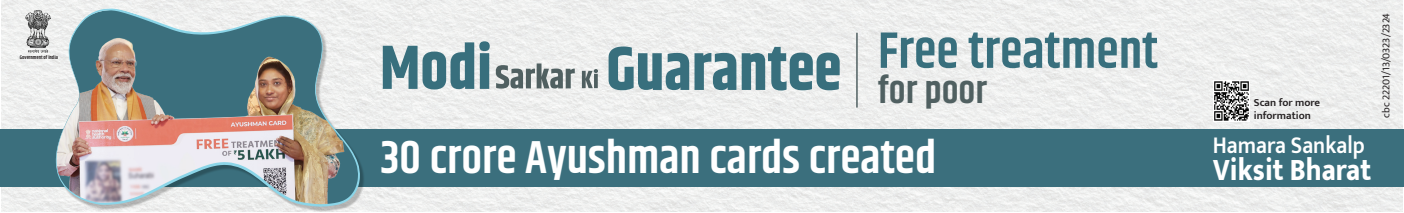
<style>
.page{position:relative;width:1404px;height:213px;background:#fff}
.page>*{position:absolute;margin:0;border:0;box-sizing:border-box;transform-origin:0 0}
.t1{font:600 51.45px "Khand";color:#386f7d}
.t2{font:600 46.5px "Khand";color:#fff}
.t3{font:600 37.8px "Khand";color:#506061}
.t4{font:800 31.2px "Mukta";color:#fff;scale:.88 1}
.t5{font:600 24.75px "Mukta";color:#fff;scale:.88 1}
.t6{font:600 10.95px/13.2px "Mukta";color:#231f20}
.t7{font:10.5px "Mukta";color:#231f20}
.t8{font:600 5.1px "Khand";color:#231f20}
</style>
<div class="page">
<img style="left:1px;top:0;width:1401px;height:211px">
<img style="left:1212px;top:80px;width:37px;height:41px">
<div style="left:0;top:129px;width:1403px;height:58px;background:#3b6f7d"></div>
<hr style="left:856px;top:33px;width:1px;height:74px;background:#506061">
<svg style="left:383px;top:41px;width:106px;height:48px"></svg>
<svg style="left:496px;top:63px;width:78px;height:25px"></svg>
<svg style="left:582px;top:69px;width:16px;height:19px"></svg>
<svg style="left:608px;top:46px;width:231px;height:44px"></svg>
<img style="left:56px;top:9px;width:309px;height:203px">
<svg style="left:23px;top:9px;width:338px;height:197px"></svg>
<img style="left:39px;top:10px;width:17px;height:196px">
<img style="left:56px;top:8px;width:304px;height:198px">
<p class="t8" style="left:20px;top:54px;width:39px">Government of India</p>
<p class="t1" style="left:877px;top:16px;width:282px">Free treatment</p>
<p class="t3" style="left:877px;top:65px;width:111px">for poor</p>
<p class="t2" style="left:380px;top:127px;width:557px">30 crore Ayushman cards created</p>
<p class="t6" style="left:1253px;top:95px;width:68px">Scan for more information</p>
<p class="t5" style="left:1212px;top:129px;width:174px">Hamara Sankalp</p>
<p class="t4" style="left:1212px;top:151px;width:181px">Viksit Bharat</p>
<p class="t7" style="left:1379px;top:117px;width:106px;rotate:-90deg">cbc 22201/13/0323/2324</p>
</div>
